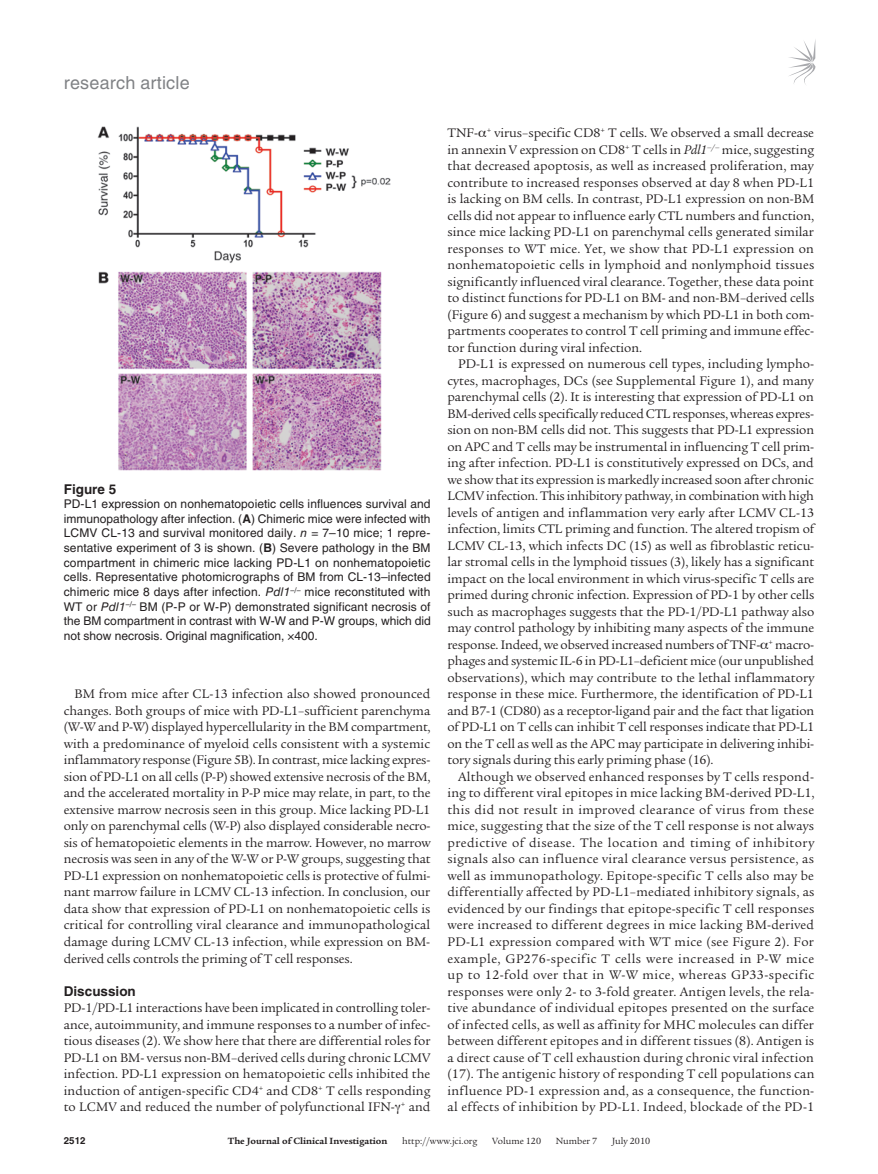
<style>
.page{position:relative;width:878px;height:1174px;background:#fff}
.page>*{position:absolute;margin:0;border:0;box-sizing:border-box;transform-origin:0 0}
.t1{font:18px "Helvetica LT Std";letter-spacing:.01em;color:#808285}
.t2{font:13.5px/16.5px "Legacy Serif Std";color:#231f20;text-align:justify}
.t3{font:700 13.5px "Helvetica LT Std";color:#231f20}
.t4{font:12px/14.7px "Helvetica LT Std";color:#231f20;text-align:justify}
.t5{font:9.75px "Legacy Serif Std";color:#231f20}
.t6{font:700 9.75px "Legacy Serif Std";color:#231f20}
.t7{font:700 9.75px "Helvetica LT Std";color:#231f20}
.s1{font-weight:700}
.s2{font-style:italic}
</style>
<div class="page">
<svg style="left:789px;top:41px;width:26px;height:44px"></svg>
<img style="left:98px;top:126px;width:293px;height:345px">
<h1 class="t1" style="left:64px;top:72px;width:127px">research article</h1>
<p class="t3" style="left:64px;top:480px;width:54px">Figure 5</p>
<p class="t4" style="left:64px;top:496px;width:368px">PD-L1 expression on nonhematopoietic cells influences survival and immunopathology after infection. (<span class="s1">A</span>) Chimeric mice were infected with LCMV CL-13 and survival monitored daily. <span class="s2">n</span> = 7–10 mice; 1 repre&shy;sentative experiment of 3 is shown. (<span class="s1">B</span>) Severe pathology in the BM compartment in chimeric mice lacking PD-L1 on nonhematopoietic cells. Representative photomicrographs of BM from CL-13–infected chimeric mice 8 days after infection. <span class="s2">Pdl1</span><sup>–/–</sup> mice reconstituted with WT or <span class="s2">Pdl1</span><sup>–/–</sup> BM (P-P or W-P) demonstrated significant necrosis of the BM compartment in contrast with W-W and P-W groups, which did not show necrosis. Original magnification, ×400.</p>
<p class="t2" style="left:64px;top:686px;width:368px;text-indent:11px">BM from mice after CL-13 infection also showed pronounced changes. Both groups of mice with PD-L1–sufficient parenchyma (W-W and P-W) displayed hypercellularity in the BM compartment, with a predominance of myeloid cells consistent with a systemic inflammatory response (Figure 5B). In contrast, mice lacking expres&shy;sion of PD-L1 on all cells (P-P) showed extensive necrosis of the BM, and the accelerated mortality in P-P mice may relate, in part, to the extensive marrow necrosis seen in this group. Mice lacking PD-L1 only on parenchymal cells (W-P) also displayed considerable necro&shy;sis of hematopoietic elements in the marrow. However, no marrow necrosis was seen in any of the W-W or P-W groups, suggesting that PD-L1 expression on nonhematopoietic cells is protective of fulmi&shy;nant marrow failure in LCMV CL-13 infection. In conclusion, our data show that expression of PD-L1 on nonhematopoietic cells is critical for controlling viral clearance and immunopathological damage during LCMV CL-13 infection, while expression on BM&shy;derived cells controls the priming of T cell responses.</p>
<p class="t3" style="left:64px;top:982px;width:74px">Discussion</p>
<p class="t2" style="left:64px;top:999px;width:368px">PD-1/PD-L1 interactions have been implicated in controlling toler&shy;ance, autoimmunity, and immune responses to a number of infec&shy;tious diseases (2). We show here that there are differential roles for PD-L1 on BM- versus non-BM–derived cells during chronic LCMV infection. PD-L1 expression on hematopoietic cells inhibited the induction of antigen-specific CD4<sup>+</sup> and CD8<sup>+</sup> T cells responding to LCMV and reduced the number of polyfunctional IFN- <sup>+</sup> and</p>
<p class="t2" style="left:447px;top:125px;width:368px">TNF- <sup>+</sup> virus–specific CD8<sup>+</sup> T cells. We observed a small decrease in annexin V expression on CD8<sup>+</sup> T cells in <span class="s2">Pdl1</span><sup>–/–</sup> mice, suggesting that decreased apoptosis, as well as increased proliferation, may contribute to increased responses observed at day 8 when PD-L1 is lacking on BM cells. In contrast, PD-L1 expression on non-BM cells did not appear to influence early CTL numbers and function, since mice lacking PD-L1 on parenchymal cells generated similar responses to WT mice. Yet, we show that PD-L1 expression on nonhematopoietic cells in lymphoid and nonlymphoid tissues significantly influenced viral clearance. Together, these data point to distinct functions for PD-L1 on BM- and non-BM–derived cells (Figure 6) and suggest a mechanism by which PD-L1 in both com&shy;partments cooperates to control T cell priming and immune effec&shy;tor function during viral infection.</p>
<p class="t2" style="left:447px;top:356px;width:368px;text-indent:11px">PD-L1 is expressed on numerous cell types, including lympho&shy;cytes, macrophages, DCs (see Supplemental Figure 1), and many parenchymal cells (2). It is interesting that expression of PD-L1 on BM-derived cells specifically reduced CTL responses, whereas expres&shy;sion on non-BM cells did not. This suggests that PD-L1 expression on APC and T cells may be instrumental in influencing T cell prim&shy;ing after infection. PD-L1 is constitutively expressed on DCs, and we show that its expression is markedly increased soon after chronic LCMV infection. This inhibitory pathway, in combination with high levels of antigen and inflammation very early after LCMV CL-13 infection, limits CTL priming and function. The altered tropism of LCMV CL-13, which infects DC (15) as well as fibroblastic reticu&shy;lar stromal cells in the lymphoid tissues (3), likely has a significant impact on the local environment in which virus-specific T cells are primed during chronic infection. Expression of PD-1 by other cells such as macrophages suggests that the PD-1/PD-L1 pathway also may control pathology by inhibiting many aspects of the immune response. Indeed, we observed increased numbers of TNF- <sup>+</sup> macro&shy;phages and systemic IL-6 in PD-L1–deficient mice (our unpublished observations), which may contribute to the lethal inflammatory response in these mice. Furthermore, the identification of PD-L1 and B7-1 (CD80) as a receptor-ligand pair and the fact that ligation of PD-L1 on T cells can inhibit T cell responses indicate that PD-L1 on the T cell as well as the APC may participate in delivering inhibi&shy;tory signals during this early priming phase (16).</p>
<p class="t2" style="left:447px;top:768px;width:368px;text-indent:11px">Although we observed enhanced responses by T cells respond&shy;ing to different viral epitopes in mice lacking BM-derived PD-L1, this did not result in improved clearance of virus from these mice, suggesting that the size of the T cell response is not always predictive of disease. The location and timing of inhibitory signals also can influence viral clearance versus persistence, as well as immunopathology. Epitope-specific T cells also may be differentially affected by PD-L1–mediated inhibitory signals, as evidenced by our findings that epitope-specific T cell responses were increased to different degrees in mice lacking BM-derived PD-L1 expression compared with WT mice (see Figure 2). For example, GP276-specific T cells were increased in P-W mice up to 12-fold over that in W-W mice, whereas GP33-specific responses were only 2- to 3-fold greater. Antigen levels, the rela&shy;tive abundance of individual epitopes presented on the surface of infected cells, as well as affinity for MHC molecules can differ between different epitopes and in different tissues (8). Antigen is a direct cause of T cell exhaustion during chronic viral infection (17). The antigenic history of responding T cell populations can influence PD-1 expression and, as a consequence, the function&shy;al effects of inhibition by PD-L1. Indeed, blockade of the PD-1</p>
<p class="t7" style="left:64px;top:1134px;width:23px">2512</p>
<p class="t6" style="left:228px;top:1135px;width:161px">The Journal of Clinical Investigation</p>
<p class="t5" style="left:402px;top:1135px;width:77px">http://www.jci.org</p>
<p class="t5" style="left:492px;top:1135px;width:50px">Volume 120</p>
<p class="t5" style="left:555px;top:1135px;width:43px">Number 7</p>
<p class="t5" style="left:612px;top:1135px;width:40px">July 2010</p>
</div>
